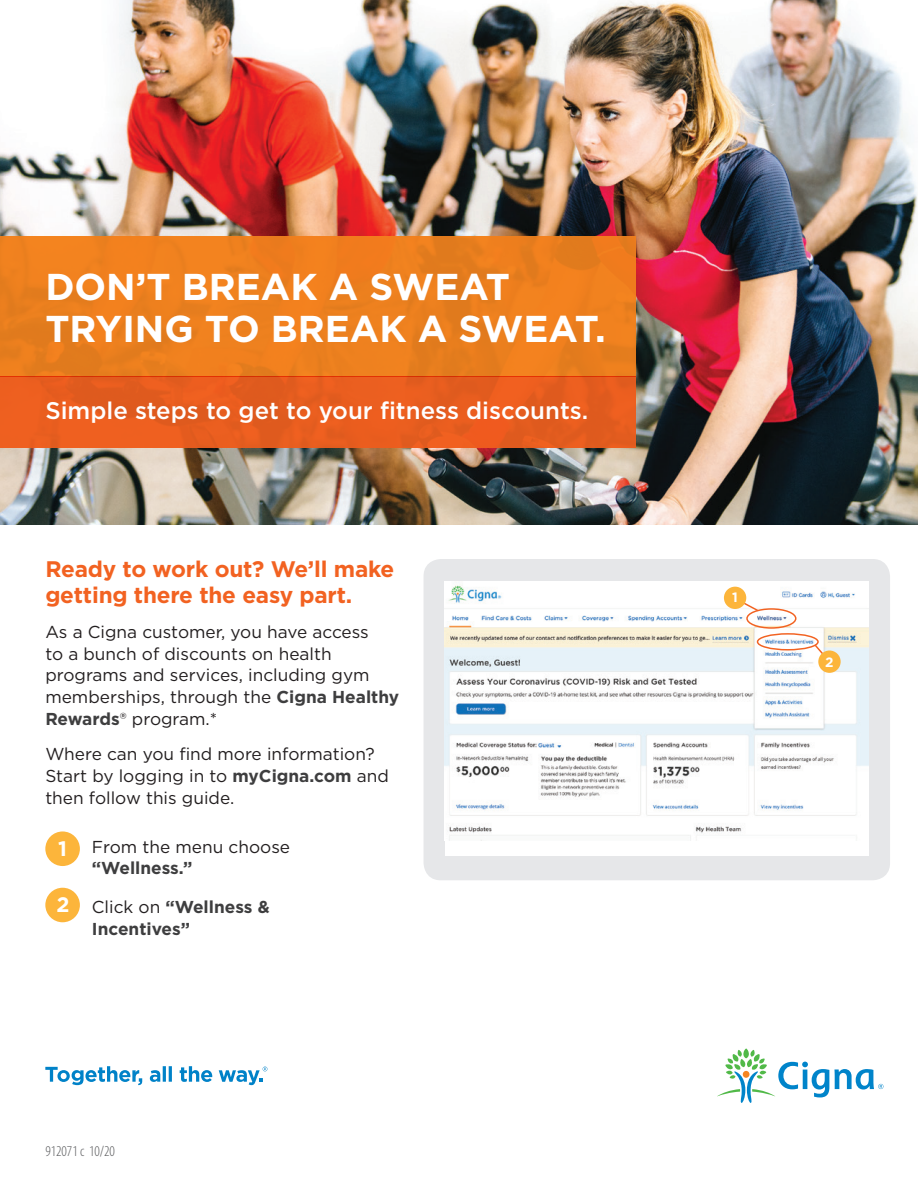
<style>
.page{position:relative;width:918px;height:1188px;background:#fff}
.page>*{position:absolute;margin:0;border:0;box-sizing:border-box;transform-origin:0 0}
.t1{font:700 37.35px/41.8px "Gotham";color:#fff}
.t2{font:500 24px "Gotham";color:#fff}
.t3{font:700 22.5px/25.5px "Gotham";letter-spacing:-.01em;color:#f26221}
.t4{font:700 21px "Gotham";color:#fff}
.t5{font:17.25px/21.8px "Gotham";color:#231f20}
.t6{font:700 17.25px/21.8px "Gotham";color:#3e3e3f}
.Legal_copy_Cat{font:300 condensed 15px "Myriad Pro";color:#57585a}
.t7{font:700 13.5px "Gotham";color:#fff}
.s1{font-weight:700;color:#3e3e3f}
.s2{font-weight:400;color:#231f20}
</style>
<div class="page">
<img style="left:0;top:0;width:918px;height:525px">
<div style="left:0;top:236px;width:635px;height:141px;background:linear-gradient(to right,#ed801e,#ec7f1e)"></div>
<div style="left:0;top:377px;width:635px;height:71px;background:#e95d1f"></div>
<svg style="left:717px;top:1048px;width:166px;height:55px"></svg>
<svg style="left:45px;top:1066px;width:97px;height:19px"></svg>
<svg style="left:150px;top:1066px;width:22px;height:16px"></svg>
<svg style="left:180px;top:1066px;width:32px;height:16px"></svg>
<svg style="left:219px;top:1067px;width:48px;height:18px"></svg>
<div style="left:45px;top:831px;width:35px;height:35px;background:#fcb53b;border-radius:50%"></div>
<div style="left:45px;top:888px;width:35px;height:34px;background:#fcb53b;border-radius:50%"></div>
<div style="left:424px;top:559px;width:466px;height:321px;background:#e6e7e9;border-radius:17px"></div>
<div style="left:445px;top:581px;width:423px;height:275px;background:#fff"></div>
<img style="left:445px;top:584px;width:423px;height:257px">
<div style="left:746px;top:608px;width:51px;height:21px;border:1px solid #f26221;border-radius:50%"></div>
<svg style="left:740px;top:600px;width:20px;height:13px"></svg>
<div style="left:724px;top:587px;width:22px;height:22px;background:#fcb53b;border-radius:50%"></div>
<div style="left:757px;top:633px;width:62px;height:18px;border:1px solid #f26221;border-radius:50%"></div>
<svg style="left:813px;top:643px;width:13px;height:15px"></svg>
<div style="left:818px;top:651px;width:23px;height:22px;background:#fcb53b;border-radius:50%"></div>
<p class="t1" style="left:45px;top:266px;width:562px">DON’T BREAK A SWEAT<br>TRYING TO BREAK A SWEAT.</p>
<p class="t2" style="left:45px;top:394px;width:545px">Simple steps to get to your fitness discounts.</p>
<p class="t3" style="left:45px;top:556px;width:351px">Ready to work out? We’ll make getting there the easy part.</p>
<p class="t5" style="left:45px;top:620px;width:355px">As a Cigna customer, you have access<br>to a bunch of discounts on health programs and services, including gym memberships, through the <span class="s1">Cigna Healthy Rewards</span>® program.*</p>
<p class="t5" style="left:45px;top:743px;width:345px">Where can you find more information?<br>Start by logging in to <span class="s1">myCigna.com</span> and then follow this guide.</p>
<p class="t5" style="left:92px;top:835px;width:200px">From the menu choose <span class="s1">“Wellness.”</span></p>
<p class="t4" style="left:58px;top:835px;width:10px">1</p>
<p class="t4" style="left:56px;top:891px;width:15px">2</p>
<p class="t6" style="left:92px;top:896px;width:179px"><span class="s2">Click on</span> “Wellness &amp;<br>Incentives”</p>
<p class="Legal_copy_Cat" style="left:45px;top:1143px;width:71px">912071 c 10/20</p>
<p class="t7" style="left:732px;top:589px;width:7px">1</p>
<p class="t7" style="left:825px;top:653px;width:10px">2</p>
</div>
